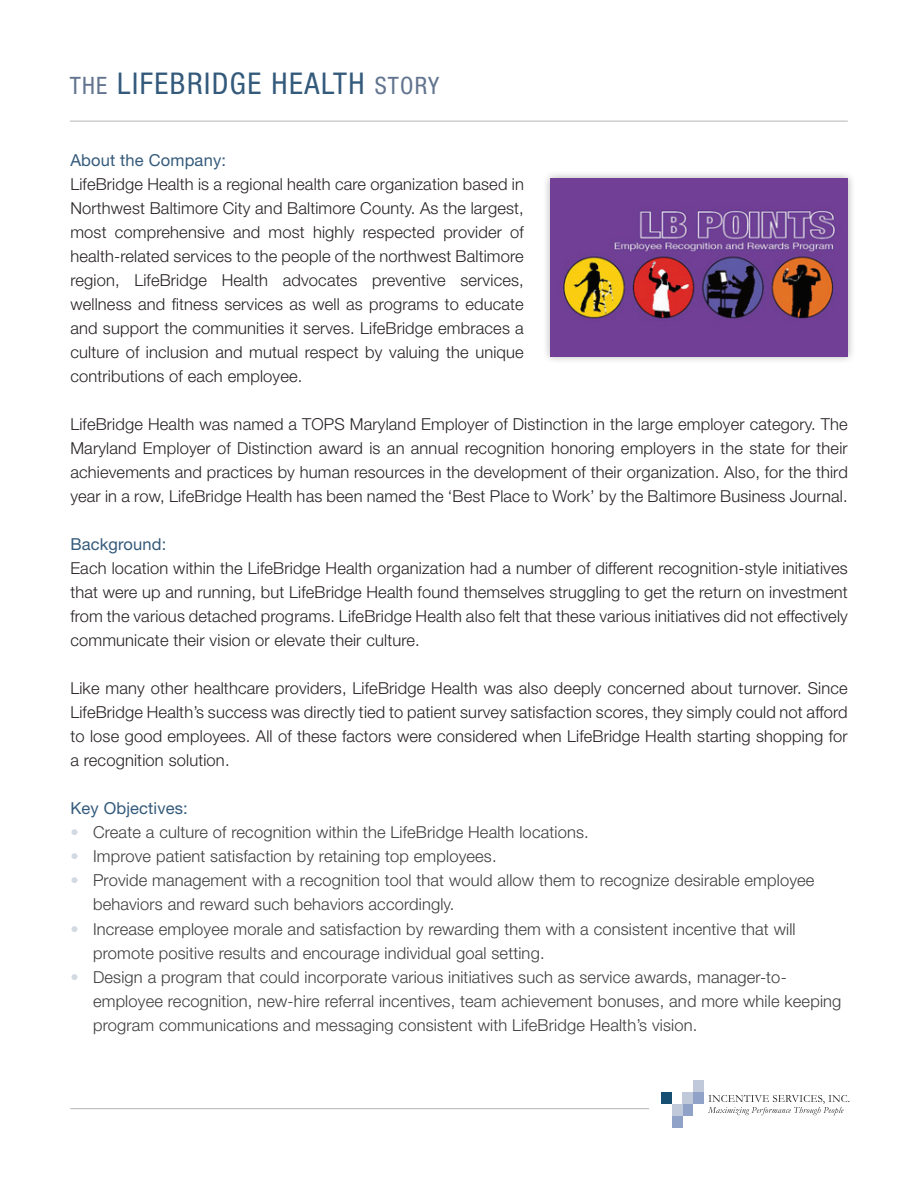
<style>
.page{position:relative;width:918px;height:1188px;background:#fff}
.page>*{position:absolute;margin:0;border:0;box-sizing:border-box;transform-origin:0 0}
.t1{font:condensed 30px "Helvetica Neue";letter-spacing:.05em;color:#345a7b}
.t2{font:condensed 24px "Helvetica Neue";color:#61738e}
.t3{font:300 16.5px/24px "Helvetica Neue";letter-spacing:.01em;color:#282323;text-align:justify}
.t4{font:300 16.5px/24px "Helvetica Neue";letter-spacing:.01em;color:#3e3e3f}
.t5{font:16.5px "Helvetica Neue";letter-spacing:.01em;color:#345a7b}
.s1{font-size:24px;color:#61738e}
.s2{color:#d3d9e2}
</style>
<div class="page">
<hr style="left:70px;top:1108px;width:579px;height:1px;background:#bcbdc0">
<div style="left:662px;top:1092px;width:10px;height:12px;background:#174f72"></div>
<div style="left:672px;top:1116px;width:11px;height:12px;background:#91a2c9"></div>
<div style="left:683px;top:1104px;width:10px;height:12px;background:#91a2c9"></div>
<div style="left:693px;top:1092px;width:11px;height:12px;background:#91a2c9"></div>
<div style="left:672px;top:1104px;width:11px;height:12px;background:#c0c9d9"></div>
<div style="left:683px;top:1092px;width:10px;height:12px;background:#c0c9d9"></div>
<div style="left:693px;top:1081px;width:11px;height:11px;background:#c0c9d9"></div>
<svg style="left:708px;top:1095px;width:141px;height:20px"></svg>
<hr style="left:70px;top:121px;width:778px;height:1px;background:#bcbdc0">
<div style="left:543px;top:171px;width:313px;height:193px;background:#231f20;opacity:.35"></div>
<img style="left:551px;top:179px;width:297px;height:177px">
<h1 class="t1" style="left:70px;top:66px;width:266px"><span class="s1">THE</span> LIFEBRIDGE HEALTH</h1>
<h2 class="t2" style="left:375px;top:71px;width:66px">STORY</h2>
<p class="t5" style="left:70px;top:151px;width:157px">About the Company:</p>
<p class="t3" style="left:70px;top:172px;width:455px">LifeBridge Health is a regional health care organization based in Northwest Baltimore City and Baltimore County. As the largest, most comprehensive and most highly respected provider of health-related services to the people of the northwest Baltimore region, LifeBridge Health advocates preventive services, wellness and fitness services as well as programs to educate and support the communities it serves. LifeBridge embraces a culture of inclusion and mutual respect by valuing the unique contributions of each employee.</p>
<p class="t3" style="left:70px;top:412px;width:779px">LifeBridge Health was named a TOPS Maryland Employer of Distinction in the large employer category. The Maryland Employer of Distinction award is an annual recognition honoring employers in the state for their achievements and practices by human resources in the development of their organization. Also, for the third year in a row, LifeBridge Health has been named the ‘Best Place to Work’ by the Baltimore Business Journal.</p>
<p class="t5" style="left:70px;top:535px;width:98px">Background:</p>
<p class="t3" style="left:70px;top:556px;width:779px">Each location within the LifeBridge Health organization had a number of different recognition-style initiatives that were up and running, but LifeBridge Health found themselves struggling to get the return on investment from the various detached programs. LifeBridge Health also felt that these various initiatives did not effectively communicate their vision or elevate their culture.</p>
<p class="t3" style="left:70px;top:676px;width:779px">Like many other healthcare providers, LifeBridge Health was also deeply concerned about turnover. Since LifeBridge Health’s success was directly tied to patient survey satisfaction scores, they simply could not afford to lose good employees. All of these factors were considered when LifeBridge Health starting shopping for a recognition solution.</p>
<p class="t5" style="left:70px;top:799px;width:119px">Key Objectives:</p>
<p class="t4" style="left:70px;top:820px;width:520px"><span class="s2">•</span> Create a culture of recognition within the LifeBridge Health locations.</p>
<p class="t4" style="left:70px;top:844px;width:428px"><span class="s2">•</span> Improve patient satisfaction by retaining top employees.</p>
<p class="t4" style="left:93px;top:868px;width:723px;text-indent:-23px"><span class="s2">•</span> Provide management with a recognition tool that would allow them to recognize desirable employee behaviors and reward such behaviors accordingly.</p>
<p class="t4" style="left:93px;top:916px;width:704px;text-indent:-23px"><span class="s2">•</span> Increase employee morale and satisfaction by rewarding them with a consistent incentive that will promote positive results and encourage individual goal setting.</p>
<p class="t4" style="left:93px;top:964px;width:750px;text-indent:-23px"><span class="s2">•</span> Design a program that could incorporate various initiatives such as service awards, manager-to&shy;employee recognition, new-hire referral incentives, team achievement bonuses, and more while keeping program communications and messaging consistent with LifeBridge Health’s vision.</p>
</div>
